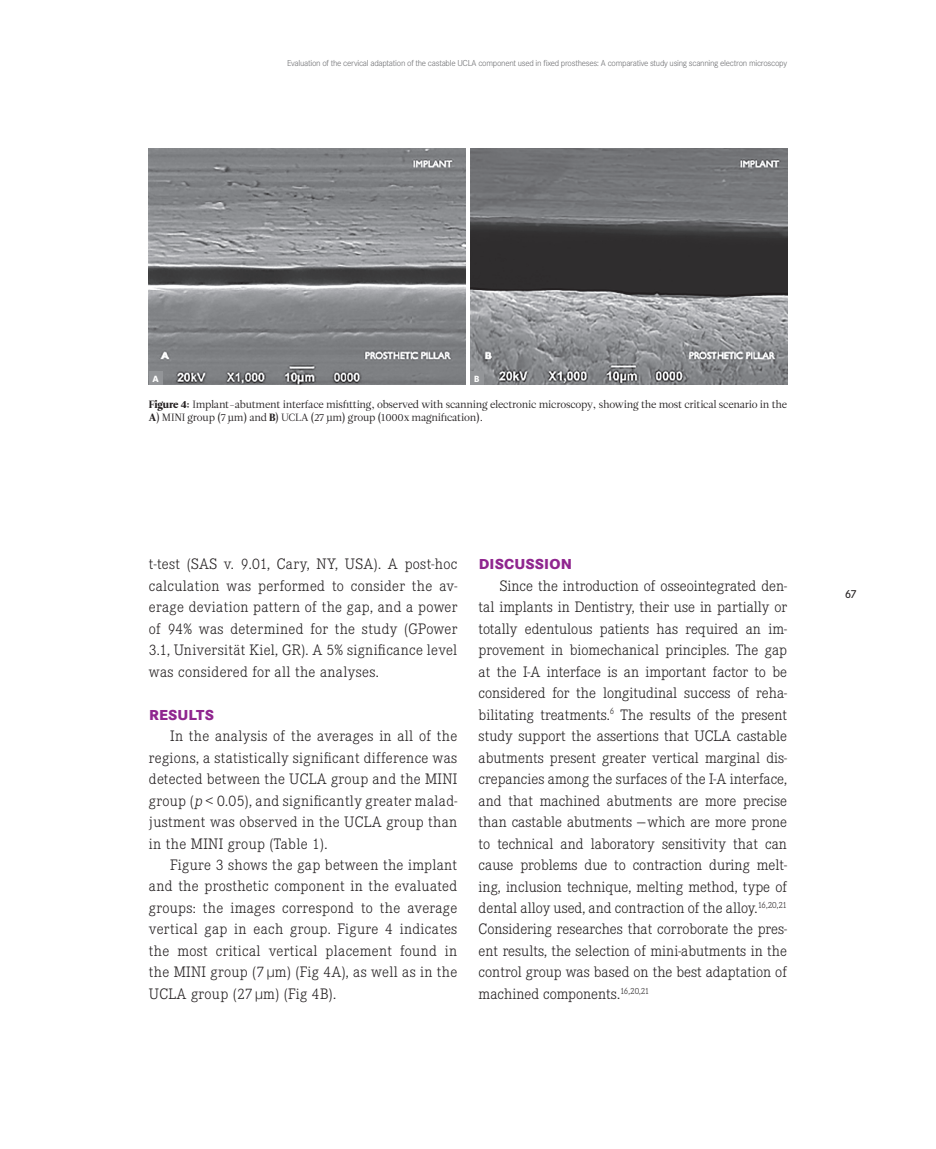
<style>
.page{position:relative;width:936px;height:1149px;background:#fff}
.page>*{position:absolute;margin:0;border:0;box-sizing:border-box;transform-origin:0 0}
.t1{font:300 15.75px/21.5px "Corporate ETOT";letter-spacing:.02em;color:#231f20;text-align:justify}
.t2{font:800 15px "Corporate STOT";letter-spacing:.015em;color:#90268f}
.t3{font:500 12px "Corporate STOT";color:#231f20}
.t4{font:10.5px/12.6px "Leitura Roman 1";letter-spacing:-.02em;color:#231f20}
.t5{font:300 9px "Corporate STOT";letter-spacing:-.03em;color:#6c6d70}
.t6{font:700 9px "Whitney";color:#fff}
.s1{font-family:"Leitura Roman 4"}
.s2{font-style:italic}
</style>
<div class="page">
<img style="left:149px;top:149px;width:317px;height:235px">
<img style="left:470px;top:149px;width:317px;height:235px">
<div style="left:149px;top:371px;width:13px;height:13px;background:#939598"></div>
<div style="left:470px;top:371px;width:13px;height:13px;background:#939598"></div>
<p class="t5" style="left:287px;top:58px;width:501px">Evaluation of the cervical adaptation of the castable UCLA component used in fixed prostheses: A comparative study using scanning electron microscopy</p>
<p class="t6" style="left:152px;top:372px;width:8px">A</p>
<p class="t6" style="left:474px;top:372px;width:7px">B</p>
<p class="t4" style="left:149px;top:398px;width:639px"><span class="s1">Figure 4:</span> Implant-abutment interface misfitting, observed with scanning electronic microscopy, showing the most critical scenario in the<br><span class="s1">A</span>) MINI group (7 µm) and <span class="s1">B</span>) UCLA (27 µm) group (1000x magnification).</p>
<p class="t1" style="left:149px;top:553px;width:310px">t-test (SAS v. 9.01, Cary, NY, USA). A post-hoc calculation was performed to consider the av&shy;erage deviation pattern of the gap, and a power of 94% was determined for the study (GPower 3.1, Universität Kiel, GR). A 5% significance level was considered for all the analyses.</p>
<p class="t2" style="left:149px;top:705px;width:66px">RESULTS</p>
<p class="t1" style="left:149px;top:725px;width:310px;text-indent:21px">In the analysis of the averages in all of the regions, a statistically significant difference was detected between the UCLA group and the MINI group (<span class="s2">p</span> &lt; 0.05), and significantly greater malad&shy;justment was observed in the UCLA group than in the MINI group (Table 1).</p>
<p class="t1" style="left:149px;top:854px;width:310px;text-indent:21px">Figure 3 shows the gap between the implant and the prosthetic component in the evaluated groups: the images correspond to the average vertical gap in each group. Figure 4 indicates the most critical vertical placement found in the MINI group (7 µm) (Fig 4A), as well as in the UCLA group (27 µm) (Fig 4B).</p>
<p class="t2" style="left:478px;top:555px;width:95px">DISCUSSION</p>
<p class="t1" style="left:478px;top:575px;width:310px;text-indent:21px">Since the introduction of osseointegrated den&shy;tal implants in Dentistry, their use in partially or totally edentulous patients has required an im&shy;provement in biomechanical principles. The gap at the I-A interface is an important factor to be considered for the longitudinal success of reha&shy;bilitating treatments.<sup>6</sup> The results of the present study support the assertions that UCLA castable abutments present greater vertical marginal dis&shy;crepancies among the surfaces of the I-A interface, and that machined abutments are more precise than castable abutments — which are more prone to technical and laboratory sensitivity that can cause problems due to contraction during melt&shy;ing, inclusion technique, melting method, type of dental alloy used, and contraction of the alloy.<sup>16,20,21<br></sup>Considering researches that corroborate the pres&shy;ent results, the selection of mini-abutments in the control group was based on the best adaptation of machined components.<sup>16,20,21</sup></p>
<p class="t3" style="left:844px;top:586px;width:14px">67</p>
</div>
